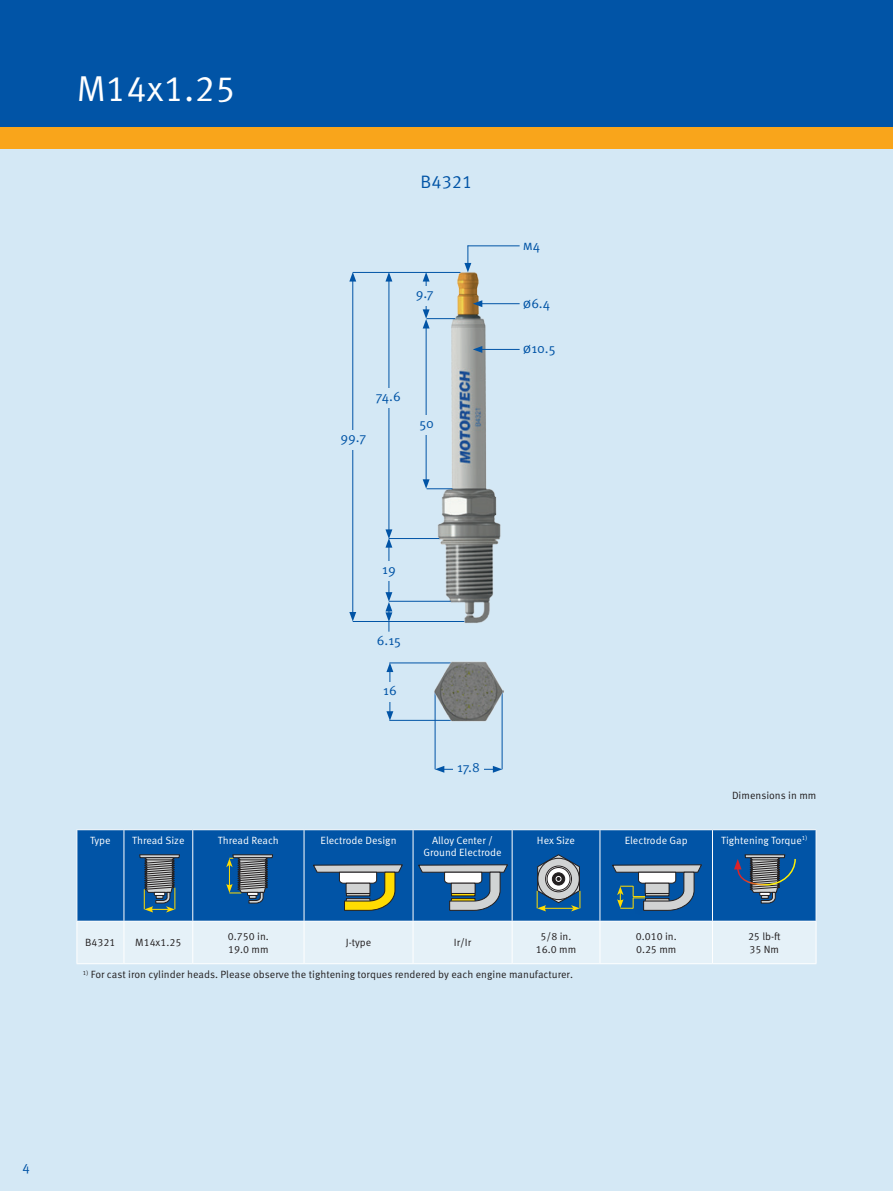
<style>
.page{position:relative;width:893px;height:1191px;background:#d4e8f5}
.page>*{position:absolute;margin:0;border:0;box-sizing:border-box;transform-origin:0 0}
._01_headline{font:36px "Meta Pro Norm";color:#fff}
.t1{font:18px "Meta Pro Norm";color:#0154a6}
.t2{font:13.5px "Meta Pro Norm";color:#0154a6}
._6_Aufzählung{font:10.5px "Meta Pro Norm";color:#231f20}
.t3{font:10.5px/12.6px "Meta Pro Norm";color:#fff;text-align:center}
.Tabelle_Content{font:10.5px/12.6px "Meta Pro Norm";color:#231f20}
</style>
<div class="page">
<div style="left:0;top:0;width:893px;height:128px;background:#0154a6"></div>
<div style="left:0;top:128px;width:893px;height:21px;background:#f9a51b"></div>
<div style="left:78px;top:830px;width:738px;height:90px;background:#0154a6"></div>
<div style="left:78px;top:921px;width:738px;height:42px;background:#e5f1f8"></div>
<hr style="left:124px;top:830px;width:1px;height:90px;background:#fff">
<hr style="left:192px;top:830px;width:1px;height:90px;background:#fff">
<hr style="left:304px;top:830px;width:1px;height:90px;background:#fff">
<hr style="left:413px;top:830px;width:1px;height:90px;background:#fff">
<hr style="left:512px;top:830px;width:1px;height:90px;background:#fff">
<hr style="left:600px;top:830px;width:1px;height:90px;background:#fff">
<hr style="left:712px;top:830px;width:1px;height:90px;background:#fff">
<hr style="left:816px;top:830px;width:1px;height:90px;background:#fff">
<hr style="left:77px;top:921px;width:1px;height:42px;background:#fff">
<hr style="left:816px;top:921px;width:1px;height:42px;background:#fff">
<hr style="left:77px;top:963px;width:47px;height:1px;background:#fff">
<hr style="left:124px;top:963px;width:69px;height:1px;background:#fff">
<hr style="left:193px;top:963px;width:111px;height:1px;background:#fff">
<hr style="left:304px;top:963px;width:109px;height:1px;background:#fff">
<hr style="left:413px;top:963px;width:99px;height:1px;background:#fff">
<hr style="left:512px;top:963px;width:88px;height:1px;background:#fff">
<hr style="left:600px;top:963px;width:112px;height:1px;background:#fff">
<hr style="left:712px;top:963px;width:104px;height:1px;background:#fff">
<hr style="left:77px;top:829px;width:47px;height:1px;background:#fff">
<hr style="left:124px;top:829px;width:69px;height:1px;background:#fff">
<hr style="left:193px;top:829px;width:111px;height:1px;background:#fff">
<hr style="left:304px;top:829px;width:109px;height:1px;background:#fff">
<hr style="left:413px;top:829px;width:99px;height:1px;background:#fff">
<hr style="left:512px;top:829px;width:88px;height:1px;background:#fff">
<hr style="left:600px;top:829px;width:112px;height:1px;background:#fff">
<hr style="left:712px;top:829px;width:104px;height:1px;background:#fff">
<hr style="left:124px;top:921px;width:1px;height:42px;background:#fff">
<hr style="left:192px;top:921px;width:1px;height:42px;background:#fff">
<hr style="left:304px;top:921px;width:1px;height:42px;background:#fff">
<hr style="left:413px;top:921px;width:1px;height:42px;background:#fff">
<hr style="left:512px;top:921px;width:1px;height:42px;background:#fff">
<hr style="left:600px;top:921px;width:1px;height:42px;background:#fff">
<hr style="left:712px;top:921px;width:1px;height:42px;background:#fff">
<hr style="left:77px;top:830px;width:1px;height:90px;background:#fff">
<hr style="left:77px;top:920px;width:47px;height:1px;background:#fff">
<hr style="left:124px;top:920px;width:69px;height:1px;background:#fff">
<hr style="left:193px;top:920px;width:111px;height:1px;background:#fff">
<hr style="left:304px;top:920px;width:109px;height:1px;background:#fff">
<hr style="left:413px;top:920px;width:99px;height:1px;background:#fff">
<hr style="left:512px;top:920px;width:88px;height:1px;background:#fff">
<hr style="left:600px;top:920px;width:112px;height:1px;background:#fff">
<hr style="left:712px;top:920px;width:104px;height:1px;background:#fff">
<img style="left:422px;top:263px;width:91px;height:360px">
<hr style="left:480px;top:303px;width:40px;height:1px;background:#0154a6">
<svg style="left:473px;top:300px;width:9px;height:7px"></svg>
<hr style="left:480px;top:349px;width:40px;height:1px;background:#0154a6">
<svg style="left:473px;top:346px;width:9px;height:7px"></svg>
<svg style="left:464px;top:245px;width:7px;height:27px"></svg>
<hr style="left:468px;top:245px;width:52px;height:1px;background:#0154a6">
<hr style="left:353px;top:272px;width:107px;height:1px;background:#0154a6">
<hr style="left:353px;top:621px;width:111px;height:1px;background:#0154a6">
<hr style="left:352px;top:279px;width:1px;height:335px;background:#0154a6">
<svg style="left:349px;top:272px;width:7px;height:9px"></svg>
<svg style="left:349px;top:612px;width:7px;height:9px"></svg>
<hr style="left:389px;top:279px;width:1px;height:253px;background:#0154a6">
<svg style="left:385px;top:272px;width:7px;height:9px"></svg>
<hr style="left:389px;top:538px;width:50px;height:1px;background:#0154a6">
<hr style="left:426px;top:326px;width:1px;height:156px;background:#0154a6">
<svg style="left:423px;top:479px;width:29px;height:10px"></svg>
<hr style="left:426px;top:279px;width:1px;height:33px;background:#0154a6">
<svg style="left:423px;top:272px;width:7px;height:9px"></svg>
<svg style="left:423px;top:309px;width:32px;height:19px"></svg>
<hr style="left:389px;top:545px;width:1px;height:49px;background:#0154a6">
<svg style="left:385px;top:529px;width:7px;height:18px"></svg>
<hr style="left:389px;top:601px;width:62px;height:1px;background:#0154a6">
<div style="left:414px;top:286px;width:25px;height:19px;background:#d4e8f5"></div>
<div style="left:374px;top:388px;width:30px;height:19px;background:#d4e8f5"></div>
<div style="left:338px;top:430px;width:31px;height:19px;background:#d4e8f5"></div>
<div style="left:404px;top:415px;width:45px;height:19px;background:#d4e8f5"></div>
<div style="left:374px;top:561px;width:30px;height:19px;background:#d4e8f5"></div>
<svg style="left:385px;top:592px;width:7px;height:39px"></svg>
<hr style="left:389px;top:662px;width:62px;height:1px;background:#0154a6">
<hr style="left:389px;top:720px;width:62px;height:1px;background:#0154a6">
<hr style="left:389px;top:669px;width:1px;height:44px;background:#0154a6">
<svg style="left:386px;top:662px;width:7px;height:10px"></svg>
<svg style="left:386px;top:711px;width:7px;height:9px"></svg>
<div style="left:375px;top:682px;width:30px;height:19px;background:#d4e8f5"></div>
<hr style="left:435px;top:691px;width:1px;height:78px;background:#0154a6">
<hr style="left:502px;top:690px;width:1px;height:79px;background:#0154a6">
<img style="left:434px;top:661px;width:69px;height:61px">
<hr style="left:442px;top:769px;width:53px;height:1px;background:#0154a6">
<svg style="left:435px;top:766px;width:9px;height:6px"></svg>
<svg style="left:493px;top:766px;width:9px;height:6px"></svg>
<div style="left:453px;top:759px;width:31px;height:20px;background:#d4e8f5"></div>
<svg style="left:226px;top:854px;width:48px;height:50px;background:#486a86"></svg>
<svg style="left:139px;top:854px;width:41px;height:58px;background:#4b6b84"></svg>
<svg style="left:734px;top:854px;width:63px;height:50px;background:#3a638b"></svg>
<svg style="left:417px;top:863px;width:92px;height:48px;background:#5b83a8"></svg>
<svg style="left:312px;top:863px;width:92px;height:48px;background:#61848e"></svg>
<div style="left:631px;top:898px;width:16px;height:22px;background:#0154a6"></div>
<svg style="left:611px;top:863px;width:92px;height:48px;background:#6187a6"></svg>
<svg style="left:537px;top:854px;width:44px;height:57px;background:#70899c"></svg>
<p class="_01_headline" style="left:77px;top:62px;width:160px">M14x1.25</p>
<p class="t1" style="left:420px;top:168px;width:54px">B4321</p>
<p class="t2" style="left:416px;top:283px;width:19px">9.7</p>
<p class="t2" style="left:376px;top:386px;width:27px">74.6</p>
<p class="t2" style="left:341px;top:427px;width:27px">99.7</p>
<p class="t2" style="left:419px;top:413px;width:16px">50</p>
<p class="t2" style="left:523px;top:235px;width:19px">M4</p>
<p class="t2" style="left:523px;top:293px;width:29px">Ø6.4</p>
<p class="t2" style="left:523px;top:338px;width:34px">Ø10.5</p>
<p class="t2" style="left:382px;top:559px;width:15px">19</p>
<p class="t2" style="left:377px;top:630px;width:26px">6.15</p>
<p class="t2" style="left:383px;top:680px;width:15px">16</p>
<p class="t2" style="left:457px;top:757px;width:24px">17.8</p>
<p class="_6_Aufzählung" style="left:732px;top:787px;width:86px">Dimensions in mm</p>
<p class="t3" style="left:90px;top:833px;width:22px">Type</p>
<p class="t3" style="left:132px;top:833px;width:54px">Thread Size</p>
<p class="t3" style="left:218px;top:833px;width:62px">Thread Reach</p>
<p class="t3" style="left:321px;top:833px;width:78px">Electrode Design</p>
<p class="t3" style="left:423px;top:833px;width:80px">Alloy Center /<br>Ground Electrode</p>
<p class="t3" style="left:537px;top:833px;width:40px">Hex Size</p>
<p class="t3" style="left:625px;top:833px;width:65px">Electrode Gap</p>
<p class="t3" style="left:721px;top:833px;width:88px">Tightening Torque<sup>1)</sup></p>
<p class="Tabelle_Content" style="left:85px;top:935px;width:32px">B4321</p>
<p class="Tabelle_Content" style="left:135px;top:935px;width:48px">M14x1.25</p>
<p class="Tabelle_Content" style="left:228px;top:929px;width:43px">0.750 in.<br>19.0 mm</p>
<p class="Tabelle_Content" style="left:346px;top:935px;width:27px">J-type</p>
<p class="Tabelle_Content" style="left:454px;top:935px;width:19px">Ir/Ir</p>
<p class="Tabelle_Content" style="left:536px;top:929px;width:42px;text-align:center">5/8 in.<br>16.0 mm</p>
<p class="Tabelle_Content" style="left:636px;top:929px;width:43px">0.010 in.<br>0.25 mm</p>
<p class="Tabelle_Content" style="left:748px;top:929px;width:34px">25 lb-ft</p>
<p class="Tabelle_Content" style="left:749px;top:942px;width:31px">35 Nm</p>
<p class="_6_Aufzählung" style="left:83px;top:966px;width:492px"><sup>1)</sup> For cast iron cylinder heads. Please observe the tightening torques rendered by each engine manufacturer.</p>
<p class="t2" style="left:22px;top:1156px;width:9px">4</p>
</div>
